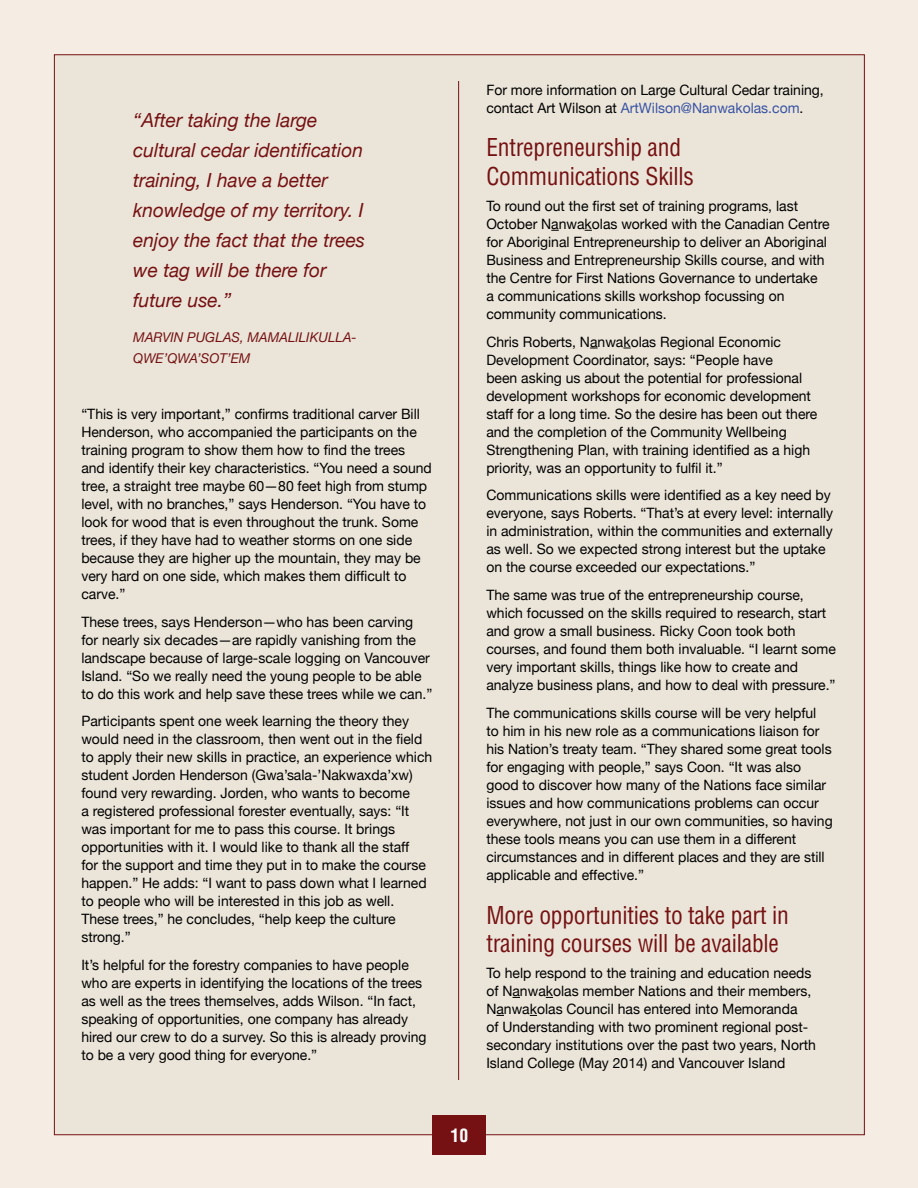
<style>
.page{position:relative;width:918px;height:1188px;background:#f5ede3}
.page>*{position:absolute;margin:0;border:0;box-sizing:border-box;transform-origin:0 0}
.t1{font:condensed 24px/28.8px "Helvetica";letter-spacing:-.01em;color:#751112}
.t2{font:italic 19.5px/30px "Helvetica Neue";color:#751112}
.t3{font:700 condensed 18px "Helvetica";color:#fff}
.t4{font:14.25px/18px "Helvetica Neue";color:#000}
.t5{font:italic 13.5px/21px "Helvetica Neue";color:#751112}
.s1{color:#3953a4}
</style>
<div class="page">
<div style="left:54px;top:54px;width:811px;height:1081px;background:#ebe5d9;border:1px solid #751112"></div>
<div style="left:432px;top:1115px;width:54px;height:40px;background:#751112"></div>
<hr style="left:458px;top:81px;width:1px;height:999px;background:#751112">
<h2 class="t2" style="left:133px;top:107px;width:233px">“After taking the large cultural cedar identification training, I have a better knowledge of my territory. I enjoy the fact that the trees we tag will be there for future use.”</h2>
<p class="t5" style="left:133px;top:327px;width:225px">Marvin Puglas, Mamalilikulla-<br>Qwe’Qwa’Sot’Em</p>
<p class="t4" style="left:81px;top:406px;width:352px">“This is very important,” confirms traditional carver Bill Henderson, who accompanied the participants on the training program to show them how to find the trees and identify their key characteristics. “You need a sound tree, a straight tree maybe 60—80 feet high from stump level, with no branches,” says Henderson. “You have to look for wood that is even throughout the trunk. Some trees, if they have had to weather storms on one side because they are higher up the mountain, they may be very hard on one side, which makes them difficult to carve.”</p>
<p class="t4" style="left:81px;top:613px;width:352px">These trees, says Henderson—who has been carving for nearly six decades—are rapidly vanishing from the landscape because of large-scale logging on Vancouver Island. “So we really need the young people to be able to do this work and help save these trees while we can.”</p>
<p class="t4" style="left:81px;top:713px;width:352px">Participants spent one week learning the theory they would need in the classroom, then went out in the field to apply their new skills in practice, an experience which student Jorden Henderson (Gwa’sala-’Nakwaxda’xw) found very rewarding. Jorden, who wants to become<br>a registered professional forester eventually, says: “It was important for me to pass this course. It brings opportunities with it. I would like to thank all the staff<br>for the support and time they put in to make the course happen.” He adds: “I want to pass down what I learned to people who will be interested in this job as well.<br>These trees,” he concludes, “help keep the culture strong.”</p>
<p class="t4" style="left:81px;top:957px;width:347px">It’s helpful for the forestry companies to have people who are experts in identifying the locations of the trees as well as the trees themselves, adds Wilson. “In fact, speaking of opportunities, one company has already hired our crew to do a survey. So this is already proving to be a very good thing for everyone.”</p>
<p class="t4" style="left:486px;top:81px;width:339px">For more information on Large Cultural Cedar training, contact Art Wilson at <span class="s1">ArtWilson@Nanwakolas.com</span>.</p>
<h1 class="t1" style="left:486px;top:133px;width:209px">Entrepreneurship and<br>Communications Skills</h1>
<p class="t4" style="left:486px;top:198px;width:345px">To round out the first set of training programs, last October Nanwakolas worked with the Canadian Centre for Aboriginal Entrepreneurship to deliver an Aboriginal Business and Entrepreneurship Skills course, and with the Centre for First Nations Governance to undertake<br>a communications skills workshop focussing on community communications.</p>
<p class="t4" style="left:486px;top:333px;width:333px">Chris Roberts, Nanwakolas Regional Economic Development Coordinator, says: “People have<br>been asking us about the potential for professional development workshops for economic development staff for a long time. So the desire has been out there and the completion of the Community Wellbeing Strengthening Plan, with training identified as a high priority, was an opportunity to fulfil it.”</p>
<p class="t4" style="left:486px;top:487px;width:348px">Communications skills were identified as a key need by everyone, says Roberts. “That’s at every level: internally in administration, within the communities and externally as well. So we expected strong interest but the uptake on the course exceeded our expectations.”</p>
<p class="t4" style="left:486px;top:587px;width:351px">The same was true of the entrepreneurship course, which focussed on the skills required to research, start and grow a small business. Ricky Coon took both courses, and found them both invaluable. “I learnt some very important skills, things like how to create and analyze business plans, and how to deal with pressure.”</p>
<p class="t4" style="left:486px;top:704px;width:348px">The communications skills course will be very helpful<br>to him in his new role as a communications liaison for his Nation’s treaty team. “They shared some great tools for engaging with people,” says Coon. “It was also good to discover how many of the Nations face similar issues and how communications problems can occur everywhere, not just in our own communities, so having these tools means you can use them in a different circumstances and in different places and they are still applicable and effective.”</p>
<h1 class="t1" style="left:486px;top:900px;width:304px">More opportunities to take part in training courses will be available</h1>
<p class="t4" style="left:486px;top:965px;width:331px">To help respond to the training and education needs of Nanwakolas member Nations and their members, Nanwakolas Council has entered into Memoranda<br>of Understanding with two prominent regional post&shy;secondary institutions over the past two years, North Island College (May 2014) and Vancouver Island</p>
<p class="t3" style="left:451px;top:1124px;width:19px">10</p>
</div>
